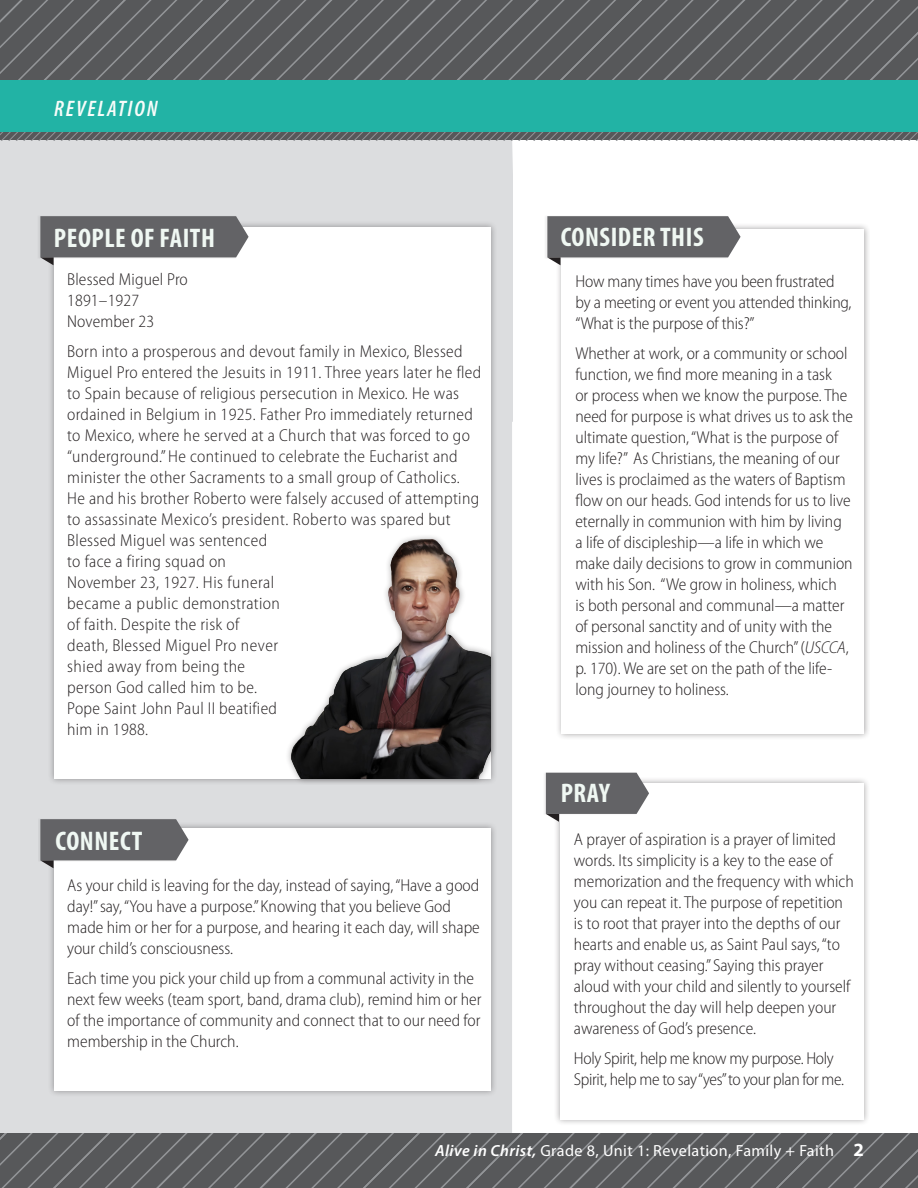
<style>
.page{position:relative;width:918px;height:1188px;background:#fff}
.page>*{position:absolute;margin:0;border:0;box-sizing:border-box;transform-origin:0 0}
.F_F_Head_C{font:700 condensed 27px "Myriad Pro";letter-spacing:.02em;color:#f0f8f3}
.F_F_Head_B{font:italic 600 condensed 22.5px "Myriad Pro";letter-spacing:.08em;color:#f8fcf9}
.F_F_Text_Runin{font:300 semi-condensed 17.25px/21px "Myriad Pro";color:#231f20}
.F_F_Text_Runin-2{font:300 semi-condensed 17.25px/21px "Myriad Pro";letter-spacing:.02em;color:#231f20}
.F_F_Text_Runin-3{font:300 semi-condensed 17.25px/21px "Myriad Pro";letter-spacing:-.02em;color:#231f20}
.zFolio_Recto{font:16.2px "Myriad Pro";letter-spacing:.025em;color:#fff}
.s1{font-style:italic}
.s2{font-weight:600;font-style:italic}
.s3{font-weight:700;font-size:18.75px}
</style>
<div class="page">
<div style="left:0;top:79px;width:918px;height:57px;background:#22b3a5"></div>
<div style="left:0;top:140px;width:513px;height:993px;background:#dcdddf"></div>
<svg style="left:0;top:1133px;width:918px;height:55px;background:#5c5d5f"></svg>
<svg style="left:0;top:133px;width:918px;height:7px;background:#626365"></svg>
<svg style="left:0;top:0;width:918px;height:80px;background:#5c5d5f"></svg>
<div style="left:47px;top:221px;width:450px;height:564px;background:#231f20;opacity:.4"></div>
<div style="left:54px;top:227px;width:436px;height:552px;background:#fff"></div>
<div style="left:38px;top:215px;width:210px;height:44px;background:#d0d1d3"></div>
<svg style="left:40px;top:216px;width:209px;height:49px;background:#7d7d80"></svg>
<div style="left:285px;top:533px;width:212px;height:252px;background:#231f20;opacity:.4"></div>
<img style="left:286px;top:533px;width:204px;height:246px">
<div style="left:47px;top:822px;width:450px;height:276px;background:#231f20;opacity:.4"></div>
<div style="left:54px;top:828px;width:436px;height:263px;background:#fff"></div>
<div style="left:38px;top:818px;width:150px;height:44px;background:#d0d1d3"></div>
<svg style="left:40px;top:819px;width:149px;height:49px;background:#7e7e81"></svg>
<div style="left:556px;top:222px;width:314px;height:518px;background:#231f20;opacity:.4"></div>
<div style="left:562px;top:229px;width:302px;height:505px;background:#fff"></div>
<div style="left:545px;top:215px;width:196px;height:44px;background:#f1f0f1"></div>
<svg style="left:547px;top:216px;width:194px;height:49px"></svg>
<div style="left:554px;top:777px;width:317px;height:349px;background:#231f20;opacity:.4"></div>
<div style="left:560px;top:783px;width:304px;height:337px;background:#fff"></div>
<div style="left:543px;top:772px;width:106px;height:44px;background:#231f20;opacity:.07"></div>
<svg style="left:546px;top:773px;width:103px;height:49px"></svg>
<p class="F_F_Head_B" style="left:54px;top:97px;width:105px">REVELATION</p>
<p class="F_F_Head_C" style="left:54px;top:221px;width:163px">PEOPLE OF FAITH</p>
<p class="F_F_Text_Runin" style="left:67px;top:269px;width:122px">Blessed Miguel Pro</p>
<p class="F_F_Text_Runin" style="left:67px;top:290px;width:73px">1891–1927</p>
<p class="F_F_Text_Runin" style="left:67px;top:311px;width:89px">November 23</p>
<p class="F_F_Text_Runin-2" style="left:67px;top:341px;width:416px">Born into a prosperous and devout family in Mexico, Blessed Miguel Pro entered the Jesuits in 1911. Three years later he fled to Spain because of religious persecution in Mexico. He was ordained in Belgium in 1925. Father Pro immediately returned to Mexico, where he served at a Church that was forced to go “underground.” He continued to celebrate the Eucharist and minister the other Sacraments to a small group of Catholics.<br>He and his brother Roberto were falsely accused of attempting to assassinate Mexico’s president. Roberto was spared but Blessed Miguel was sentenced<br>to face a firing squad on<br>November 23, 1927. His funeral<br>became a public demonstration<br>of faith. Despite the risk of<br>death, Blessed Miguel Pro never<br>shied away from being the<br>person God called him to be.<br>Pope Saint John Paul II beatified<br>him in 1988.</p>
<p class="F_F_Head_C" style="left:56px;top:824px;width:88px">CONNECT</p>
<p class="F_F_Text_Runin" style="left:67px;top:875px;width:414px">As your child is leaving for the day, instead of saying, “Have a good day!” say, “You have a purpose.” Knowing that you believe God made him or her for a purpose, and hearing it each day, will shape your child’s consciousness.</p>
<p class="F_F_Text_Runin" style="left:67px;top:968px;width:416px">Each time you pick your child up from a communal activity in the next few weeks (team sport, band, drama club), remind him or her of the importance of community and connect that to our need for membership in the Church.</p>
<p class="F_F_Head_C" style="left:561px;top:220px;width:144px">CONSIDER THIS</p>
<p class="F_F_Text_Runin" style="left:575px;top:271px;width:278px">How many times have you been frustrated by a meeting or event you attended thinking, “What is the purpose of this?”</p>
<p class="F_F_Text_Runin" style="left:575px;top:343px;width:279px">Whether at work, or a community or school function, we find more meaning in a task<br>or process when we know the purpose. The need for purpose is what drives us to ask the ultimate question, “What is the purpose of my life?” As Christians, the meaning of our lives is proclaimed as the waters of Baptism flow on our heads. God intends for us to live eternally in communion with him by living a life of discipleship—a life in which we make daily decisions to grow in communion with his Son. “We grow in holiness, which<br>is both personal and communal—a matter of personal sanctity and of unity with the mission and holiness of the Church” (<span class="s1">USCCA</span>, p. 170). We are set on the path of the life&shy;long journey to holiness.</p>
<p class="F_F_Head_C" style="left:561px;top:776px;width:51px">PRAY</p>
<p class="F_F_Text_Runin" style="left:574px;top:830px;width:281px">A prayer of aspiration is a prayer of limited words. Its simplicity is a key to the ease of memorization and the frequency with which you can repeat it. The purpose of repetition is to root that prayer into the depths of our hearts and enable us, as Saint Paul says, “to pray without ceasing.” Saying this prayer aloud with your child and silently to yourself throughout the day will help deepen your awareness of God’s presence.</p>
<p class="F_F_Text_Runin-3" style="left:574px;top:1049px;width:272px">Holy Spirit, help me know my purpose. Holy<br>Spirit, help me to say “yes” to your plan for me.</p>
<p class="zFolio_Recto" style="left:435px;top:1142px;width:430px"><span class="s2">Alive in Christ,</span> Grade 8, Unit 1: Revelation, Family + Faith <span class="s3">2</span></p>
</div>
